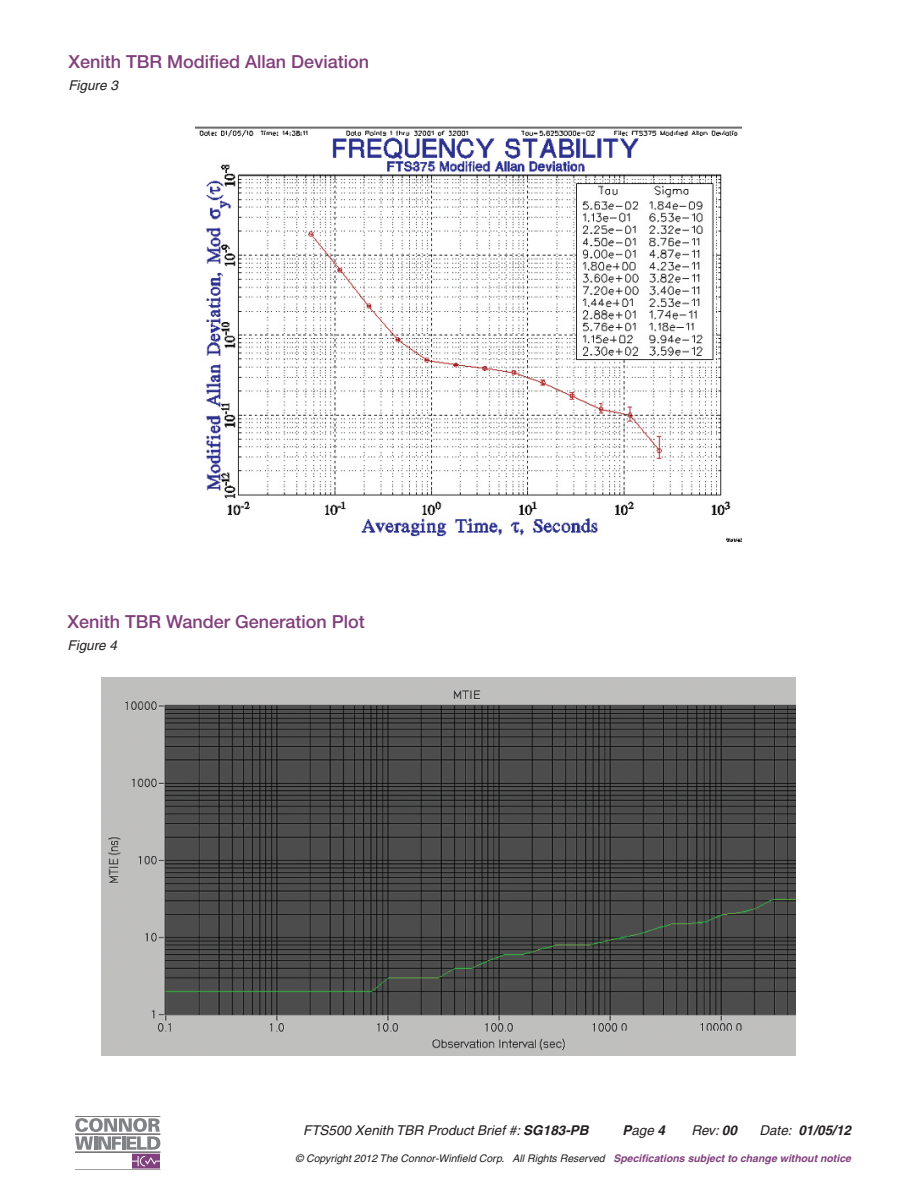
<style>
.page{position:relative;width:918px;height:1188px;background:#fff}
.page>*{position:absolute;margin:0;border:0;box-sizing:border-box;transform-origin:0 0}
.Subhead_1{font:500 18px "Helvetica Neue";color:#813f7c}
.Subhead_1_under{font:italic 13.5px "Helvetica";color:#231f20}
.t1{font:italic 700 13.5px "Helvetica";color:#231f20}
.t2{font:italic 10.5px "Helvetica";color:#231f20}
.s1{font-weight:700}
.s2{font-weight:400}
.s3{font-weight:700;color:#81407e}
</style>
<div class="page">
<hr style="left:75px;top:1116px;width:85px;height:1px;background:#231f20">
<svg style="left:75px;top:1118px;width:85px;height:51px"></svg>
<hr style="left:75px;top:1170px;width:85px;height:1px;background:#231f20">
<img style="left:196px;top:126px;width:546px;height:416px">
<img style="left:101px;top:678px;width:695px;height:377px">
<p class="Subhead_1" style="left:68px;top:51px;width:302px">Xenith TBR Modified Allan Deviation</p>
<p class="Subhead_1_under" style="left:68px;top:78px;width:51px">Figure 3</p>
<p class="Subhead_1" style="left:68px;top:610px;width:299px">Xenith TBR Wander Generation Plot</p>
<p class="Subhead_1_under" style="left:68px;top:637px;width:51px">Figure 4</p>
<p class="Subhead_1_under" style="left:303px;top:1123px;width:287px">FTS500 Xenith TBR Product Brief #: <span class="s1">SG183-PB</span></p>
<p class="Subhead_1_under" style="left:622px;top:1123px;width:44px"><span class="s1">P</span>age <span class="s1">4</span></p>
<p class="Subhead_1_under" style="left:691px;top:1123px;width:47px">Rev: <span class="s1">00</span></p>
<p class="t1" style="left:759px;top:1122px;width:93px"><span class="s2">Date:</span> 01/05/12</p>
<p class="t2" style="left:296px;top:1153px;width:557px">© Copyright 2012 The Connor-Winfield Corp. All Rights Reserved <span class="s3">Specifications subject to change without notice</span></p>
</div>
